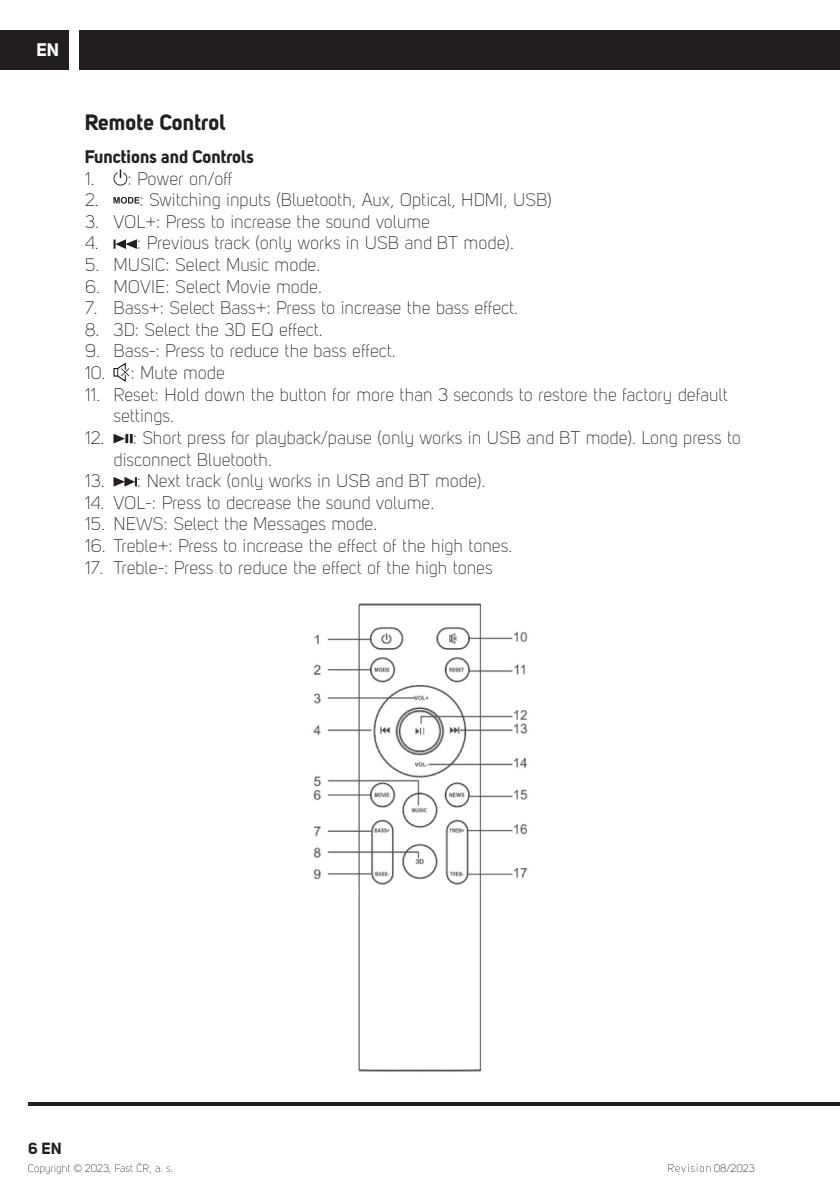
<style>
.page{position:relative;width:840px;height:1191px;background:#fff}
.page>*{position:absolute;margin:0;border:0;box-sizing:border-box;transform-origin:0 0}
.t1{font:22px "Uni Sans PRO Bold";color:#231f20}
.t2{font:18px/21.6px "Uni Sans PRO Light";color:#231f20}
.t3{font:18px "Uni Sans PRO Bold";color:#231f20}
.t4{font:18px "Uni Sans PRO Bold";color:#fff}
.t5{font:16px "Uni Sans PRO Bold";color:#231f20}
.t6{font:10.8px "Uni Sans PRO Light";color:#231f20}
</style>
<div class="page">
<div style="left:79px;top:30px;width:760px;height:39px;background:#231f20"></div>
<div style="left:0;top:30px;width:68px;height:39px;background:#231f20"></div>
<hr style="left:28px;top:1102px;width:811px;height:4px;background:#231f20">
<svg style="left:28px;top:1164px;width:54px;height:10px"></svg>
<svg style="left:109px;top:1162px;width:63px;height:11px"></svg>
<svg style="left:668px;top:1164px;width:42px;height:7px"></svg>
<svg style="left:113px;top:169px;width:14px;height:17px"></svg>
<svg style="left:113px;top:197px;width:26px;height:7px"></svg>
<svg style="left:113px;top:239px;width:24px;height:10px"></svg>
<svg style="left:113px;top:363px;width:17px;height:19px"></svg>
<svg style="left:113px;top:434px;width:20px;height:9px"></svg>
<svg style="left:113px;top:477px;width:24px;height:9px"></svg>
<img style="left:313px;top:603px;width:215px;height:469px">
<p class="t4" style="left:37px;top:44px;width:24px">EN</p>
<p class="t1" style="left:85px;top:114px;width:142px">Remote Control</p>
<p class="t3" style="left:85px;top:150px;width:170px">Functions and Controls</p>
<p class="t2" style="left:85px;top:169px;width:149px">1. : Power on/off</p>
<p class="t2" style="left:85px;top:191px;width:468px">2. : Switching inputs (Bluetooth, Aux, Optical, HDMI, USB)</p>
<p class="t2" style="left:85px;top:212px;width:346px">3. VOL+: Press to increase the sound volume</p>
<p class="t2" style="left:85px;top:234px;width:430px">4. : Previous track (only works in USB and BT mode).</p>
<p class="t2" style="left:85px;top:256px;width:237px">5. MUSIC: Select Music mode.</p>
<p class="t2" style="left:85px;top:277px;width:238px">6. MOVIE: Select Movie mode.</p>
<p class="t2" style="left:85px;top:299px;width:434px">7. Bass+: Select Bass+: Press to increase the bass effect.</p>
<p class="t2" style="left:85px;top:320px;width:239px">8. 3D: Select the 3D EQ effect.</p>
<p class="t2" style="left:85px;top:342px;width:312px">9. Bass-: Press to reduce the bass effect.</p>
<p class="t2" style="left:85px;top:364px;width:141px">10. : Mute mode</p>
<p class="t2" style="left:113px;top:385px;width:615px;text-indent:-28px">11. Reset: Hold down the button for more than 3 seconds to restore the factory default settings.</p>
<p class="t2" style="left:113px;top:428px;width:628px;text-indent:-28px">12. : Short press for playback/pause (only works in USB and BT mode). Long press to disconnect Bluetooth.</p>
<p class="t2" style="left:85px;top:472px;width:401px">13. : Next track (only works in USB and BT mode).</p>
<p class="t2" style="left:85px;top:493px;width:350px">14. VOL-: Press to decrease the sound volume.</p>
<p class="t2" style="left:85px;top:515px;width:293px">15. NEWS: Select the Messages mode.</p>
<p class="t2" style="left:85px;top:536px;width:428px">16. Treble+: Press to increase the effect of the high tones.</p>
<p class="t2" style="left:85px;top:558px;width:409px">17. Treble-: Press to reduce the effect of the high tones</p>
<p class="t5" style="left:28px;top:1142px;width:35px">6 EN</p>
<p class="t6" style="left:85px;top:1164px;width:26px">2023</p>
<p class="t6" style="left:713px;top:1164px;width:43px">08/2023</p>
</div>
